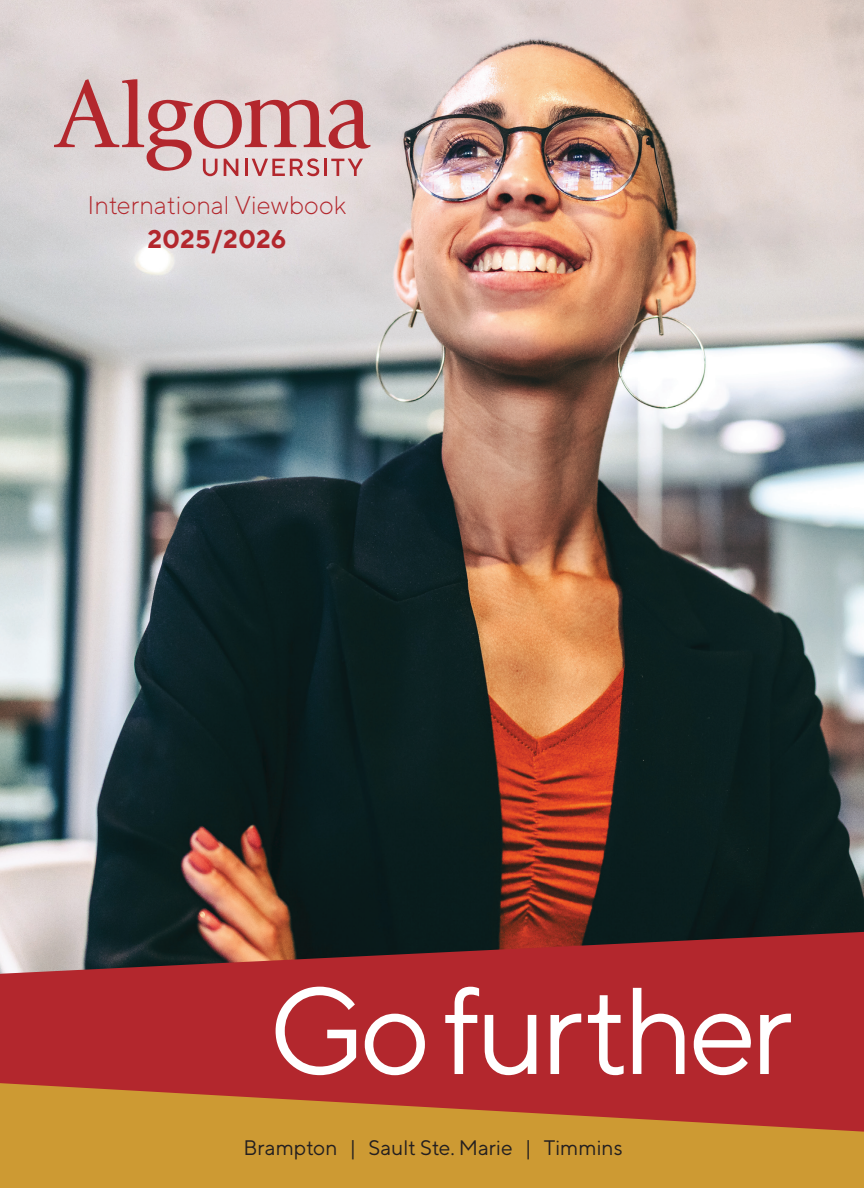
<style>
.page{position:relative;width:864px;height:1188px;background:#fff}
.page>*{position:absolute;margin:0;border:0;box-sizing:border-box;transform-origin:0 0}
.t1{font:123px "TT Norms";letter-spacing:-.05em;color:#fff}
.t2{font:300 25.5px/34.5px "TT Norms";color:#b3272d;text-align:center}
.t3{font:21px "TT Norms";color:#231f20}
.s1{font-weight:700}
</style>
<div class="page">
<img style="left:0;top:0;width:864px;height:932px">
<svg style="left:0;top:932px;width:864px;height:151px;background:#a62d31"></svg>
<svg style="left:0;top:1083px;width:864px;height:105px;background:#c67f31"></svg>
<svg style="left:54px;top:79px;width:317px;height:97px;background:#d6aeaf"></svg>
<p class="t2" style="left:88px;top:187px;width:261px">International Viewbook<br><span class="s1">2025/2026</span></p>
<p class="t1" style="left:268px;top:955px;width:527px">Go further</p>
<p class="t3" style="left:243px;top:1135px;width:381px">Brampton | Sault Ste. Marie | Timmins</p>
</div>
